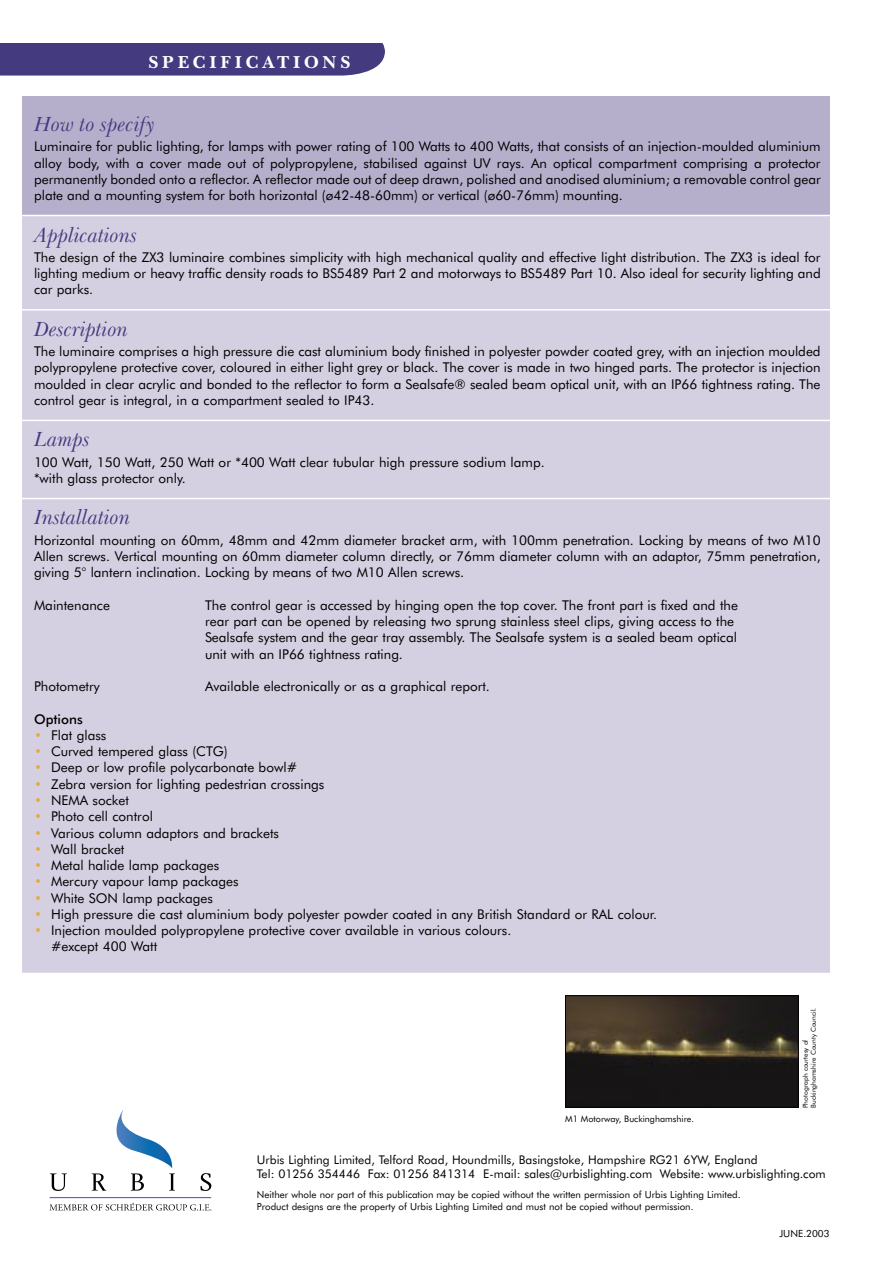
<style>
.page{position:relative;width:893px;height:1263px;background:#fff}
.page>*{position:absolute;margin:0;border:0;box-sizing:border-box;transform-origin:0 0}
.t1{font:italic 21px "Baskerville BT";color:#433a80}
.t2{font:700 18px "Baskerville No 2 BT";letter-spacing:.21em;color:#fff}
.t3{font:13.5px/16.2px "Futura BT";color:#000;text-align:justify}
.t4{font:500 13.5px "Futura BT";color:#000}
.t5{font:12px "Futura BT";color:#000}
.t6{font:9.9px "Futura BT";color:#000}
.t7{font:9.75px "Futura BT";color:#000}
.t8{font:9px "Futura BT";color:#000}
.t9{font:6.75px "Futura BT";color:#000}
.s1{color:#e1ae3a}
</style>
<div class="page">
<div style="left:22px;top:96px;width:808px;height:877px;background:#d5d0e1"></div>
<div style="left:22px;top:96px;width:808px;height:119px;background:#b6afcc"></div>
<hr style="left:17px;top:215px;width:816px;height:1px;background:#fff">
<hr style="left:17px;top:309px;width:825px;height:2px;background:#fff">
<div style="left:0;top:43px;width:385px;height:33px;background:#433a80"></div>
<hr style="left:17px;top:420px;width:825px;height:1px;background:#fff">
<hr style="left:17px;top:498px;width:825px;height:1px;background:#fff">
<svg style="left:116px;top:1110px;width:56px;height:58px"></svg>
<svg style="left:50px;top:1173px;width:17px;height:18px"></svg>
<svg style="left:92px;top:1173px;width:14px;height:18px"></svg>
<svg style="left:131px;top:1173px;width:13px;height:17px"></svg>
<svg style="left:169px;top:1173px;width:6px;height:17px"></svg>
<svg style="left:200px;top:1173px;width:11px;height:18px"></svg>
<svg style="left:50px;top:1203px;width:161px;height:7px"></svg>
<hr style="left:50px;top:1197px;width:161px;height:1px;background:#3a569b">
<img style="left:567px;top:997px;width:230px;height:108px">
<div style="left:565px;top:995px;width:234px;height:112px;border:1px solid #000"></div>
<p class="t2" style="left:148px;top:50px;width:204px">SPECIFICATIONS</p>
<p class="t1" style="left:34px;top:111px;width:122px">How to specify</p>
<p class="t3" style="left:34px;top:138px;width:788px">Luminaire for public lighting, for lamps with power rating of 100 Watts to 400 Watts, that consists of an injection-moulded aluminium alloy body, with a cover made out of polypropylene, stabilised against UV rays. An optical compartment comprising a protector permanently bonded onto a reflector. A reflector made out of deep drawn, polished and anodised aluminium; a removable control gear plate and a mounting system for both horizontal (ø42-48-60mm) or vertical (ø60-76mm) mounting.</p>
<p class="t1" style="left:34px;top:222px;width:105px">Applications</p>
<p class="t3" style="left:34px;top:249px;width:788px">The design of the ZX3 luminaire combines simplicity with high mechanical quality and effective light distribution. The ZX3 is ideal for lighting medium or heavy traffic density roads to BS5489 Part 2 and motorways to BS5489 Part 10. Also ideal for security lighting and car parks.</p>
<p class="t1" style="left:34px;top:316px;width:96px">Description</p>
<p class="t3" style="left:34px;top:343px;width:788px">The luminaire comprises a high pressure die cast aluminium body finished in polyester powder coated grey, with an injection moulded polypropylene protective cover, coloured in either light grey or black. The cover is made in two hinged parts. The protector is injection moulded in clear acrylic and bonded to the reflector to form a Sealsafe® sealed beam optical unit, with an IP66 tightness rating. The control gear is integral, in a compartment sealed to IP43.</p>
<p class="t1" style="left:34px;top:426px;width:58px">Lamps</p>
<p class="t3" style="left:34px;top:454px;width:512px">100 Watt, 150 Watt, 250 Watt or *400 Watt clear tubular high pressure sodium lamp.</p>
<p class="t3" style="left:34px;top:470px;width:153px">*with glass protector only.</p>
<p class="t1" style="left:34px;top:504px;width:98px">Installation</p>
<p class="t3" style="left:34px;top:532px;width:788px">Horizontal mounting on 60mm, 48mm and 42mm diameter bracket arm, with 100mm penetration. Locking by means of two M10<br>Allen screws. Vertical mounting on 60mm diameter column directly, or 76mm diameter column with an adaptor, 75mm penetration, giving 5° lantern inclination. Locking by means of two M10 Allen screws.</p>
<p class="t3" style="left:34px;top:597px;width:77px">Maintenance</p>
<p class="t3" style="left:205px;top:597px;width:534px;text-align:left">The control gear is accessed by hinging open the top cover. The front part is fixed and the rear part can be opened by releasing two sprung stainless steel clips, giving access to the Sealsafe system and the gear tray assembly. The Sealsafe system is a sealed beam optical unit with an IP66 tightness rating.</p>
<p class="t3" style="left:34px;top:678px;width:67px">Photometry</p>
<p class="t3" style="left:205px;top:678px;width:286px">Available electronically or as a graphical report.</p>
<p class="t4" style="left:34px;top:711px;width:50px">Options</p>
<p class="t3" style="left:34px;top:727px;width:74px"><span class="s1">•</span> Flat glass</p>
<p class="t3" style="left:34px;top:743px;width:195px"><span class="s1">•</span> Curved tempered glass (CTG)</p>
<p class="t3" style="left:34px;top:759px;width:265px"><span class="s1">•</span> Deep or low profile polycarbonate bowl#</p>
<p class="t3" style="left:34px;top:776px;width:292px"><span class="s1">•</span> Zebra version for lighting pedestrian crossings</p>
<p class="t3" style="left:34px;top:792px;width:96px"><span class="s1">•</span> NEMA socket</p>
<p class="t3" style="left:34px;top:808px;width:120px"><span class="s1">•</span> Photo cell control</p>
<p class="t3" style="left:34px;top:824px;width:247px"><span class="s1">•</span> Various column adaptors and brackets</p>
<p class="t3" style="left:34px;top:841px;width:92px"><span class="s1">•</span> Wall bracket</p>
<p class="t3" style="left:34px;top:857px;width:187px"><span class="s1">•</span> Metal halide lamp packages</p>
<p class="t3" style="left:34px;top:873px;width:206px"><span class="s1">•</span> Mercury vapour lamp packages</p>
<p class="t3" style="left:34px;top:889px;width:180px"><span class="s1">•</span> White SON lamp packages</p>
<p class="t3" style="left:34px;top:906px;width:625px"><span class="s1">•</span> High pressure die cast aluminium body polyester powder coated in any British Standard or RAL colour.</p>
<p class="t3" style="left:34px;top:922px;width:479px"><span class="s1">•</span> Injection moulded polypropylene protective cover available in various colours.</p>
<p class="t3" style="left:51px;top:938px;width:108px">#except 400 Watt</p>
<p class="t8" style="left:565px;top:1113px;width:130px">M1 Motorway, Buckinghamshire.</p>
<p class="t9" style="left:809px;top:1108px;width:102px;rotate:-90deg">Buckinghamshire County Council.</p>
<p class="t9" style="left:801px;top:1108px;width:70px;rotate:-90deg">Photograph courtesy of</p>
<p class="t5" style="left:257px;top:1152px;width:502px">Urbis Lighting Limited, Telford Road, Houndmills, Basingstoke, Hampshire RG21 6YW, England</p>
<p class="t5" style="left:257px;top:1166px;width:570px">Tel: 01256 354446 Fax: 01256 841314 E-mail: sales@urbislighting.com Website: www.urbislighting.com</p>
<p class="t7" style="left:257px;top:1189px;width:485px">Neither whole nor part of this publication may be copied without the written permission of Urbis Lighting Limited.</p>
<p class="t7" style="left:257px;top:1201px;width:438px">Product designs are the property of Urbis Lighting Limited and must not be copied without permission.</p>
<p class="t6" style="left:779px;top:1227px;width:52px">JUNE.2003</p>
</div>
